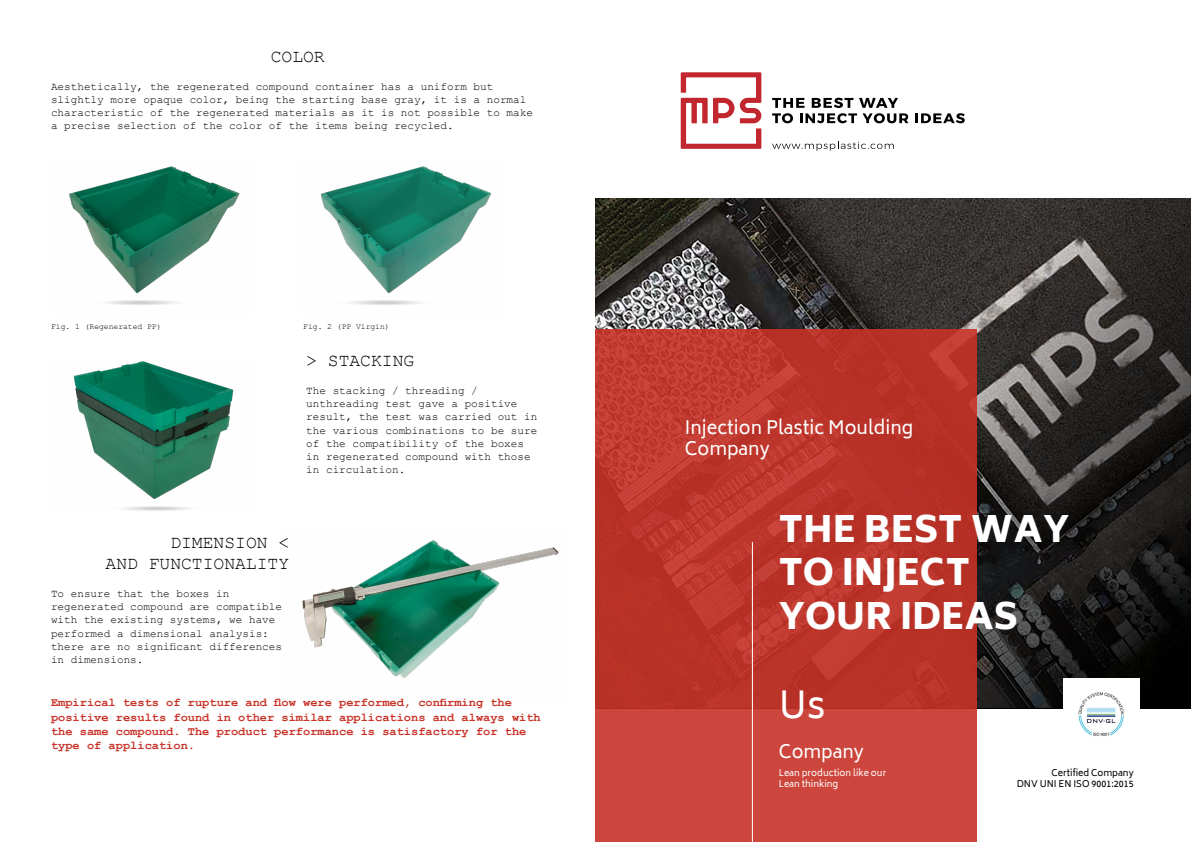
<style>
.page{position:relative;width:1191px;height:842px;background:#fff}
.page>*{position:absolute;margin:0;border:0;box-sizing:border-box;transform-origin:0 0}
.t1{font:900 36px/43.2px "Biryani";color:#fff}
.t2{font:36px "Biryani";color:#fff}
.t3{font:18px/21.6px "Courier New";color:#000;text-align:right}
.t4{font:18px/21.6px "Biryani";color:#fff}
.t5{font:700 12px/14.4px "Courier New";color:#c83227}
.t6{font:11px/13.2px "Courier New";color:#000}
.t7{font:9px/10.8px "Biryani";color:#000;text-align:right}
.t8{font:9px/10.8px "Biryani";color:#fff}
.t9{font:8px "Courier New";color:#000}
</style>
<div class="page">
<img style="left:69px;top:166px;width:171px;height:139px">
<img style="left:320px;top:166px;width:172px;height:139px">
<img style="left:73px;top:361px;width:161px;height:150px">
<img style="left:302px;top:540px;width:257px;height:138px">
<img style="left:595px;top:198px;width:596px;height:509px">
<svg style="left:595px;top:329px;width:382px;height:513px;background:#c0392f"></svg>
<svg style="left:680px;top:72px;width:81px;height:77px"></svg>
<svg style="left:772px;top:98px;width:136px;height:25px"></svg>
<svg style="left:915px;top:113px;width:49px;height:10px"></svg>
<svg style="left:772px;top:142px;width:121px;height:9px"></svg>
<hr style="left:752px;top:542px;width:1px;height:300px;background:#fff">
<div style="left:1063px;top:678px;width:77px;height:77px;background:#fff"></div>
<img style="left:1078px;top:692px;width:46px;height:44px">
<h2 class="t3" style="left:271px;top:45px;width:55px">COLOR</h2>
<p class="t6" style="left:51px;top:79px;width:483px">Aesthetically, the regenerated compound container has a uniform but slightly more opaque color, being the starting base gray, it is a normal characteristic of the regenerated materials as it is not possible to make a precise selection of the color of the items being recycled.</p>
<p class="t9" style="left:51px;top:321px;width:112px">Fig. 1 (Regenerated PP)</p>
<p class="t9" style="left:303px;top:321px;width:88px">Fig. 2 (PP Virgin)</p>
<h2 class="t3" style="left:306px;top:349px;width:109px">&gt; STACKING</h2>
<p class="t6" style="left:306px;top:384px;width:233px">The stacking / threading / unthreading test gave a positive result, the test was carried out in the various combinations to be sure of the compatibility of the boxes in regenerated compound with those in circulation.</p>
<h2 class="t3" style="left:105px;top:531px;width:185px">DIMENSION &lt;<br>AND FUNCTIONALITY</h2>
<p class="t6" style="left:51px;top:586px;width:233px">To ensure that the boxes in regenerated compound are compatible with the existing systems, we have performed a dimensional analysis: there are no significant differences in dimensions.</p>
<p class="t5" style="left:51px;top:695px;width:491px">Empirical tests of rupture and flow were performed, confirming the positive results found in other similar applications and always with the same compound. The product performance is satisfactory for the type of application.</p>
<h2 class="t4" style="left:685px;top:417px;width:230px">Injection Plastic Moulding<br>Company</h2>
<h1 class="t1" style="left:779px;top:508px;width:292px">THE BEST WAY<br>TO INJECT<br>YOUR IDEAS</h1>
<h1 class="t2" style="left:779px;top:685px;width:48px">Us</h1>
<h2 class="t4" style="left:779px;top:741px;width:86px">Company</h2>
<p class="t8" style="left:779px;top:767px;width:109px">Lean production like our<br>Lean thinking</p>
<p class="t7" style="left:1016px;top:767px;width:118px">Certified Company<br>DNV UNI EN ISO 9001:2015</p>
</div>
